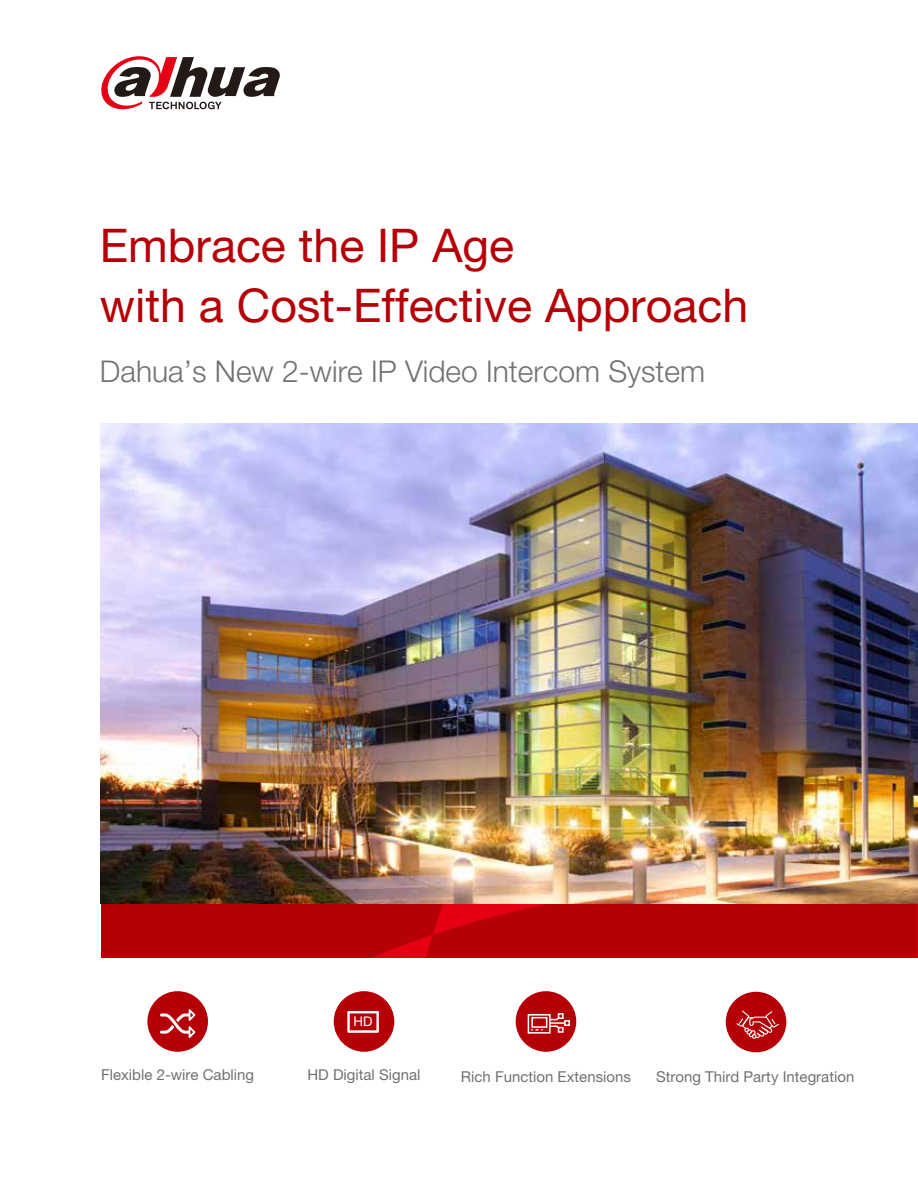
<style>
.page{position:relative;width:918px;height:1188px;background:#fff}
.page>*{position:absolute;margin:0;border:0;box-sizing:border-box;transform-origin:0 0}
.t1{font:46.5px/60px "Helvetica Neue LT Std";color:#b60007}
.t2{font:300 30px "Helvetica Neue LT Std";color:#727171}
.t3{font:15px "Helvetica Neue LT Std";color:#727171}
.t4{font:13.35px "Helvetica Neue LT Std";color:#fff}
</style>
<div class="page">
<div style="left:516px;top:991px;width:60px;height:61px;background:#b60007;border-radius:50%"></div>
<div style="left:726px;top:992px;width:60px;height:60px;background:#b60007;border-radius:50%"></div>
<div style="left:334px;top:991px;width:60px;height:61px;background:#b60007;border-radius:50%"></div>
<svg style="left:101px;top:56px;width:179px;height:54px"></svg>
<div style="left:147px;top:991px;width:61px;height:61px;background:#b60007;border-radius:50%"></div>
<svg style="left:160px;top:1009px;width:35px;height:29px"></svg>
<div style="left:101px;top:904px;width:816px;height:53px;background:#b60007"></div>
<img style="left:101px;top:423px;width:817px;height:481px">
<svg style="left:736px;top:1011px;width:43px;height:28px"></svg>
<svg style="left:347px;top:1011px;width:32px;height:22px"></svg>
<div style="left:528px;top:1014px;width:23px;height:20px;border:2px solid #fff"></div>
<svg style="left:531px;top:1013px;width:39px;height:20px"></svg>
<h1 class="t1" style="left:100px;top:215px;width:650px">Embrace the IP Age<br>with a Cost-Effective Approach</h1>
<h2 class="t2" style="left:100px;top:353px;width:607px">Dahua’s New 2-wire IP Video Intercom System</h2>
<p class="t4" style="left:354px;top:1014px;width:20px">HD</p>
<p class="t3" style="left:101px;top:1066px;width:155px">Flexible 2-wire Cabling</p>
<p class="t3" style="left:307px;top:1066px;width:115px">HD Digital Signal</p>
<p class="t3" style="left:461px;top:1068px;width:172px">Rich Function Extensions</p>
<p class="t3" style="left:656px;top:1068px;width:200px">Strong Third Party Integration</p>
</div>
